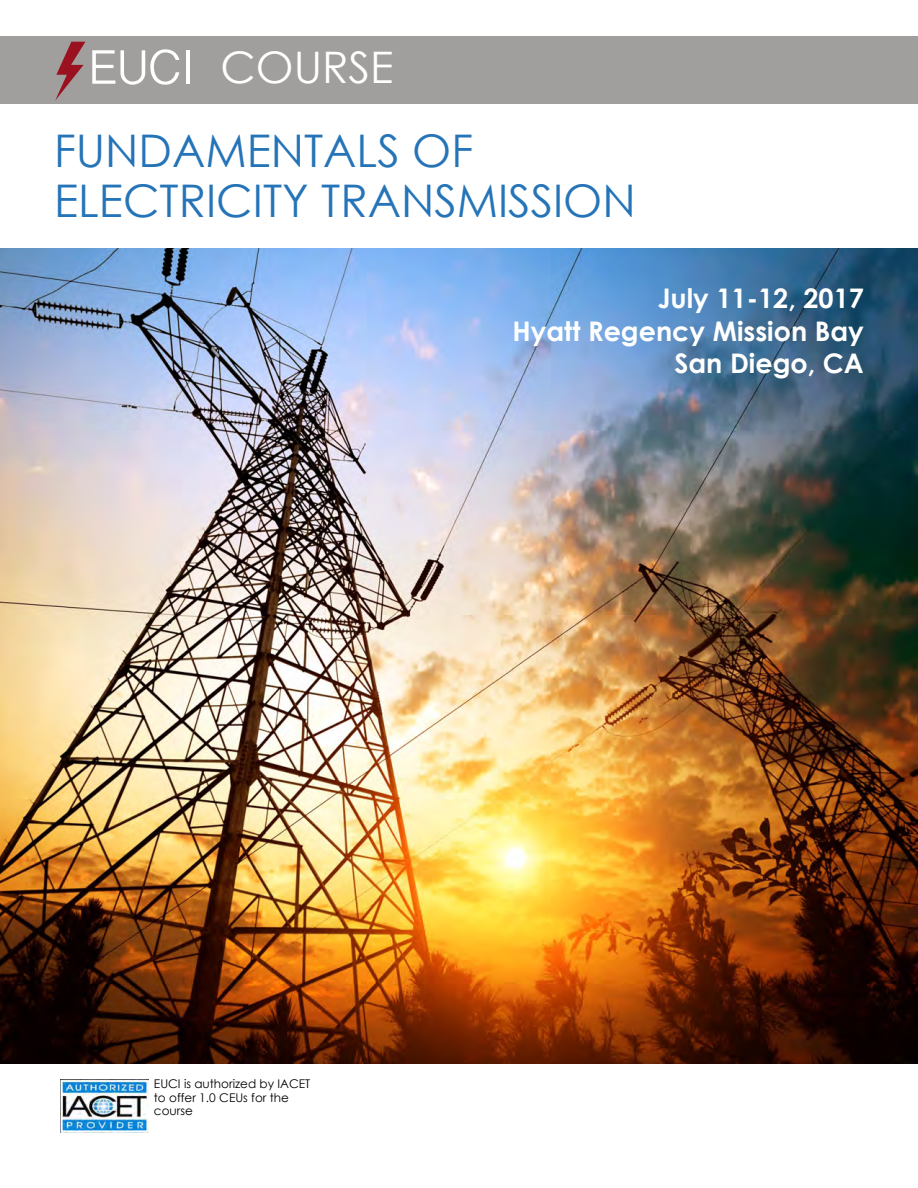
<style>
.page{position:relative;width:918px;height:1188px;background:#fff}
.page>*{position:absolute;margin:0;border:0;box-sizing:border-box;transform-origin:0 0}
.t1{font:45px/49.5px "Century Gothic";color:#2574b8}
.t2{font:43.5px "Century Gothic";color:#fff}
.t3{font:700 27px/32.4px "Century Gothic";color:#fff;text-align:right}
.t4{font:12px/13.5px "Century Gothic";color:#000}
</style>
<div class="page">
<img style="left:0;top:248px;width:918px;height:816px">
<div style="left:0;top:36px;width:918px;height:68px;background:#a09f9e"></div>
<svg style="left:92px;top:49px;width:87px;height:36px"></svg>
<hr style="left:186px;top:50px;width:4px;height:34px;background:#fff">
<svg style="left:55px;top:42px;width:30px;height:58px"></svg>
<img style="left:61px;top:1080px;width:87px;height:52px">
<h2 class="t2" style="left:220px;top:37px;width:175px">COURSE</h2>
<h1 class="t1" style="left:54px;top:126px;width:583px">FUNDAMENTALS OF<br>ELECTRICITY TRANSMISSION</h1>
<h3 class="t3" style="left:512px;top:281px;width:353px">July 11-12, 2017<br>Hyatt Regency Mission Bay<br>San Diego, CA</h3>
<p class="t4" style="left:154px;top:1077px;width:158px">EUCI is authorized by IACET to offer 1.0 CEUs for the course</p>
</div>
